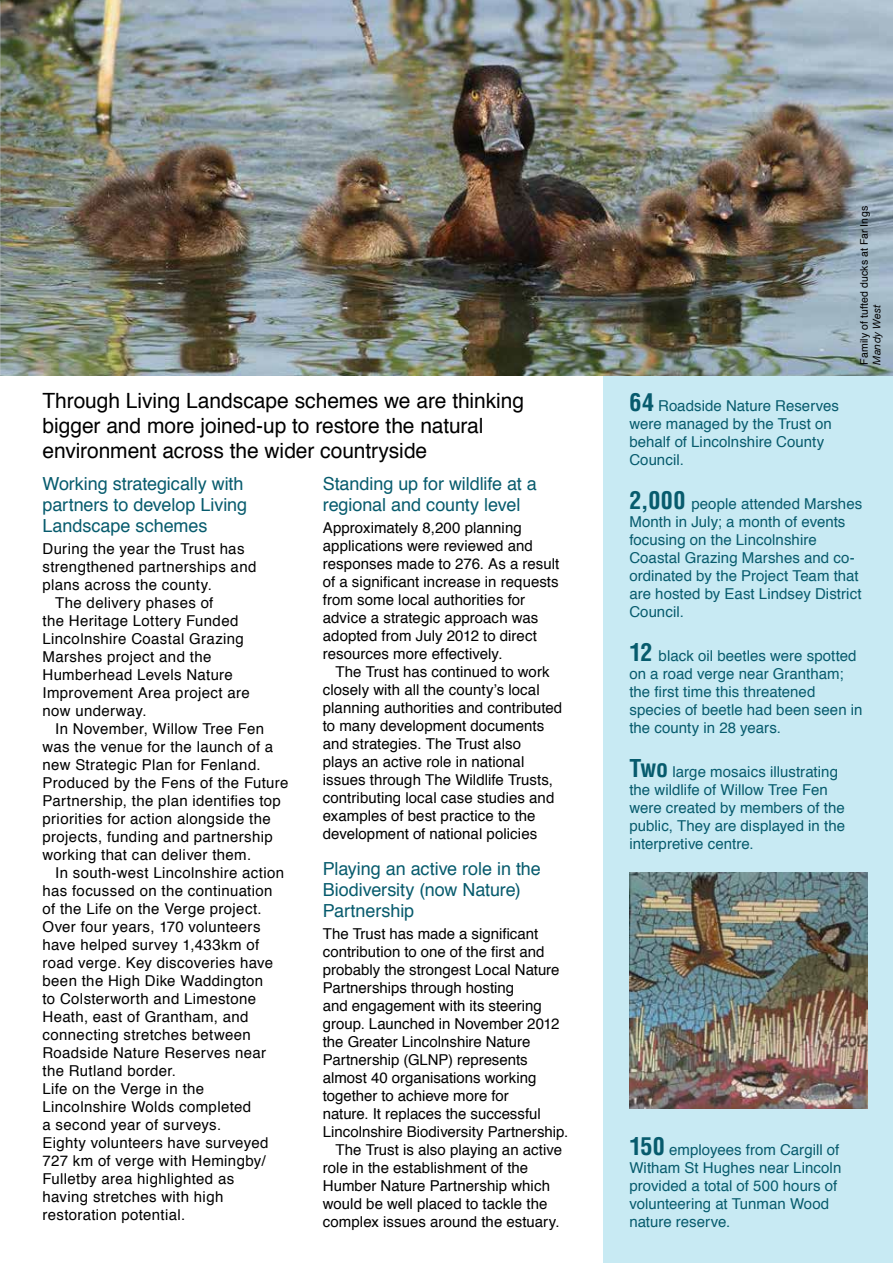
<style>
.page{position:relative;width:893px;height:1263px;background:#fff}
.page>*{position:absolute;margin:0;border:0;box-sizing:border-box;transform-origin:0 0}
.t1{font:21px/25.2px "Helvetica";letter-spacing:-.005em;color:#000}
.t2{font:18px/21px "Helvetica";letter-spacing:-.005em;color:#075b6d}
.t3{font:15px/18px "Helvetica";letter-spacing:.01em;color:#000}
.t4{font:15px/18px "Helvetica";letter-spacing:.005em;color:#075b6d}
.t5{font:10.5px "Helvetica";letter-spacing:.015em;color:#000}
.t6{font:italic 10.5px "Helvetica Neue";letter-spacing:.02em;color:#000}
.s1{font-weight:700;font-stretch:condensed;font-size:24px}
</style>
<div class="page">
<div style="left:604px;top:354px;width:289px;height:909px;background:#c8eaf3"></div>
<img style="left:1px;top:0;width:892px;height:375px">
<img style="left:0;top:0;width:1px;height:375px">
<img style="left:629px;top:873px;width:238px;height:236px">
<h1 class="t1" style="left:43px;top:389px;width:483px">Through Living Landscape schemes we are thinking bigger and more joined-up to restore the natural environment across the wider countryside</h1>
<p class="t2" style="left:43px;top:473px;width:206px">Working strategically with partners to develop Living<br>Landscape schemes</p>
<p class="t3" style="left:43px;top:540px;width:204px">During the year the Trust has</p>
<p class="t3" style="left:43px;top:558px;width:215px">strengthened partnerships and</p>
<p class="t3" style="left:43px;top:576px;width:171px">plans across the county.</p>
<p class="t3" style="left:55px;top:594px;width:160px">The delivery phases of</p>
<p class="t3" style="left:43px;top:612px;width:197px">the Heritage Lottery Funded</p>
<p class="t3" style="left:43px;top:630px;width:203px">Lincolnshire Coastal Grazing</p>
<p class="t3" style="left:43px;top:648px;width:170px">Marshes project and the</p>
<p class="t3" style="left:43px;top:666px;width:192px">Humberhead Levels Nature</p>
<p class="t3" style="left:43px;top:684px;width:209px">Improvement Area project are</p>
<p class="t3" style="left:43px;top:702px;width:106px">now underway.</p>
<p class="t3" style="left:55px;top:720px;width:210px">In November, Willow Tree Fen</p>
<p class="t3" style="left:43px;top:738px;width:232px">was the venue for the launch of a</p>
<p class="t3" style="left:43px;top:756px;width:220px">new Strategic Plan for Fenland.</p>
<p class="t3" style="left:43px;top:774px;width:247px">Produced by the Fens of the Future</p>
<p class="t3" style="left:43px;top:792px;width:240px">Partnership, the plan identifies top</p>
<p class="t3" style="left:43px;top:810px;width:230px">priorities for action alongside the</p>
<p class="t3" style="left:43px;top:828px;width:232px">projects, funding and partnership</p>
<p class="t3" style="left:43px;top:846px;width:210px">working that can deliver them.</p>
<p class="t3" style="left:55px;top:864px;width:230px">In south-west Lincolnshire action</p>
<p class="t3" style="left:43px;top:882px;width:232px">has focussed on the continuation</p>
<p class="t3" style="left:43px;top:900px;width:221px">of the Life on the Verge project.</p>
<p class="t3" style="left:43px;top:918px;width:220px">Over four years, 170 volunteers</p>
<p class="t3" style="left:43px;top:936px;width:218px">have helped survey 1,433km of</p>
<p class="t3" style="left:43px;top:954px;width:232px">road verge. Key discoveries have</p>
<p class="t3" style="left:43px;top:972px;width:222px">been the High Dike Waddington</p>
<p class="t3" style="left:43px;top:990px;width:215px">to Colsterworth and Limestone</p>
<p class="t3" style="left:43px;top:1008px;width:208px">Heath, east of Grantham, and</p>
<p class="t3" style="left:43px;top:1026px;width:210px">connecting stretches between</p>
<p class="t3" style="left:43px;top:1044px;width:225px">Roadside Nature Reserves near</p>
<p class="t3" style="left:43px;top:1062px;width:135px">the Rutland border.</p>
<p class="t3" style="left:43px;top:1080px;width:163px">Life on the Verge in the</p>
<p class="t3" style="left:43px;top:1098px;width:210px">Lincolnshire Wolds completed</p>
<p class="t3" style="left:43px;top:1116px;width:180px">a second year of surveys.</p>
<p class="t3" style="left:43px;top:1134px;width:227px">Eighty volunteers have surveyed</p>
<p class="t3" style="left:43px;top:1152px;width:225px">727 km of verge with Hemingby/</p>
<p class="t3" style="left:43px;top:1170px;width:193px">Fulletby area highlighted as</p>
<p class="t3" style="left:43px;top:1188px;width:182px">having stretches with high</p>
<p class="t3" style="left:43px;top:1206px;width:144px">restoration potential.</p>
<p class="t2" style="left:323px;top:473px;width:216px">Standing up for wildlife at a regional and county level</p>
<p class="t3" style="left:323px;top:519px;width:238px">Approximately 8,200 planning applications were reviewed and responses made to 276. As a result of a significant increase in requests from some local authorities for advice a strategic approach was adopted from July 2012 to direct resources more effectively.</p>
<p class="t3" style="left:323px;top:663px;width:241px;text-indent:13px">The Trust has continued to work closely with all the county’s local planning authorities and contributed to many development documents and strategies. The Trust also<br>plays an active role in national issues through The Wildlife Trusts, contributing local case studies and examples of best practice to the development of national policies</p>
<p class="t2" style="left:323px;top:859px;width:220px">Playing an active role in the<br>Biodiversity (now Nature)<br>Partnership</p>
<p class="t3" style="left:323px;top:925px;width:217px">The Trust has made a significant</p>
<p class="t3" style="left:323px;top:943px;width:223px">contribution to one of the first and</p>
<p class="t3" style="left:323px;top:961px;width:238px">probably the strongest Local Nature</p>
<p class="t3" style="left:323px;top:979px;width:193px">Partnerships through hosting</p>
<p class="t3" style="left:323px;top:997px;width:220px">and engagement with its steering</p>
<p class="t3" style="left:323px;top:1015px;width:238px">group. Launched in November 2012</p>
<p class="t3" style="left:323px;top:1033px;width:209px">the Greater Lincolnshire Nature</p>
<p class="t3" style="left:323px;top:1051px;width:206px">Partnership (GLNP) represents</p>
<p class="t3" style="left:323px;top:1069px;width:215px">almost 40 organisations working</p>
<p class="t3" style="left:323px;top:1087px;width:187px">together to achieve more for</p>
<p class="t3" style="left:323px;top:1105px;width:219px">nature. It replaces the successful</p>
<p class="t3" style="left:323px;top:1123px;width:247px">Lincolnshire Biodiversity Partnership.</p>
<p class="t3" style="left:336px;top:1141px;width:228px">The Trust is also playing an active</p>
<p class="t3" style="left:323px;top:1159px;width:207px">role in the establishment of the</p>
<p class="t3" style="left:323px;top:1177px;width:229px">Humber Nature Partnership which</p>
<p class="t3" style="left:323px;top:1195px;width:226px">would be well placed to tackle the</p>
<p class="t3" style="left:323px;top:1213px;width:238px">complex issues around the estuary.</p>
<p class="t5" style="left:856px;top:365px;width:160px;rotate:-90deg">Family of tufted ducks at Far Ings</p>
<p class="t6" style="left:869px;top:365px;width:61px;rotate:-90deg">Mandy West</p>
<p class="t4" style="left:629px;top:398px;width:211px"><span class="s1">64</span> Roadside Nature Reserves were managed by the Trust on behalf of Lincolnshire County<br>Council.</p>
<p class="t4" style="left:629px;top:495px;width:234px"><span class="s1">2,000</span> people attended Marshes<br>Month in July; a month of events focusing on the Lincolnshire<br>Coastal Grazing Marshes and co&shy;ordinated by the Project Team that are hosted by East Lindsey District<br>Council.</p>
<p class="t4" style="left:629px;top:647px;width:235px"><span class="s1">12</span> black oil beetles were spotted on a road verge near Grantham; the first time this threatened species of beetle had been seen in the county in 28 years.</p>
<p class="t4" style="left:629px;top:763px;width:217px"><span class="s1">Two</span> large mosaics illustrating the wildlife of Willow Tree Fen were created by members of the public, They are displayed in the interpretive centre.</p>
<p class="t4" style="left:629px;top:1141px;width:213px"><span class="s1">150</span> employees from Cargill of<br>Witham St Hughes near Lincoln provided a total of 500 hours of volunteering at Tunman Wood nature reserve.</p>
</div>
